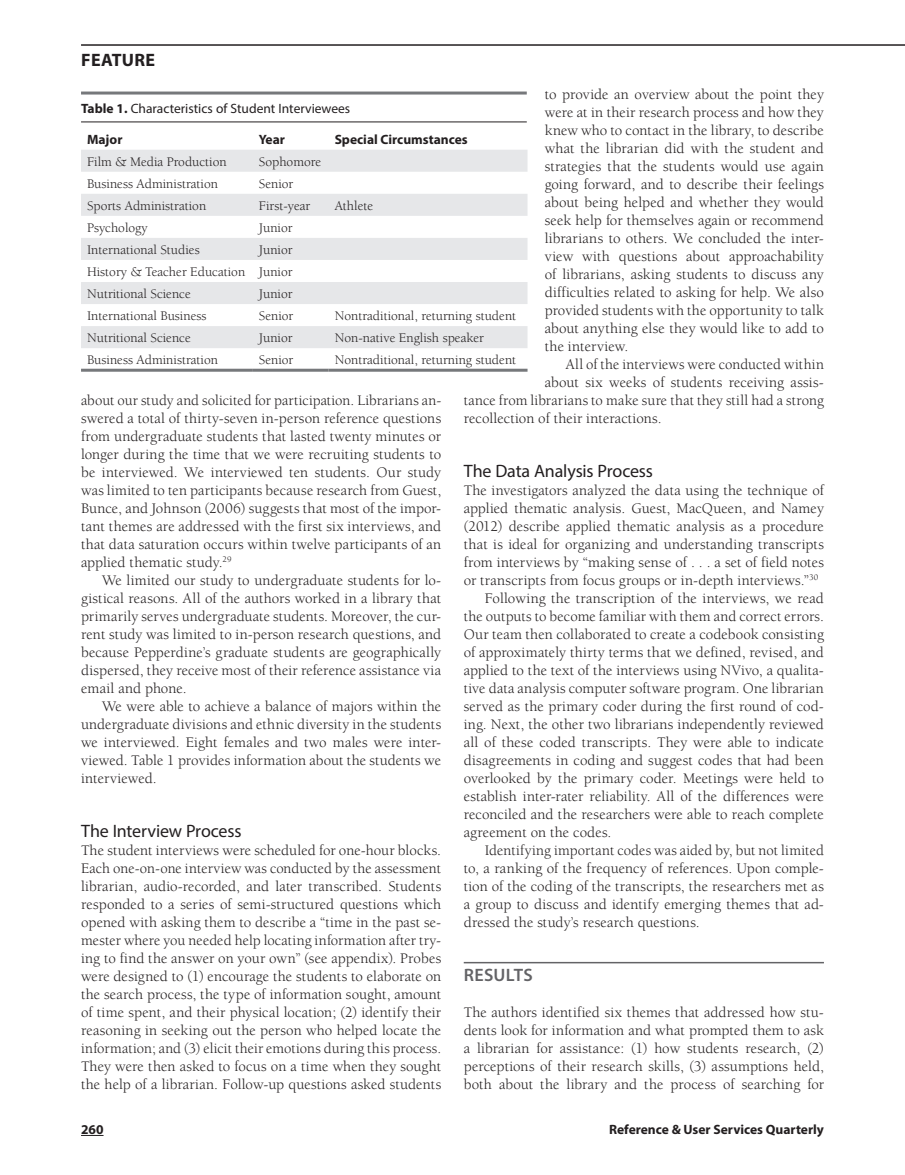
<style>
.page{position:relative;width:905px;height:1175px;background:#fff}
.page>*{position:absolute;margin:0;border:0;box-sizing:border-box;transform-origin:0 0}
.t1{font:18px "Myriad Pro";letter-spacing:-.01em;color:#231f20}
.t2{font:700 18px "Myriad Pro";letter-spacing:.02em;color:#231f20}
.t3{font:600 18px "Myriad Pro";letter-spacing:.015em;color:#636366}
.t4{font:15px/18px "Berkeley";letter-spacing:.005em;color:#231f20;text-align:justify}
.t5{font:13.5px/22px "Berkeley";color:#231f20;text-align:justify}
.t6{font:700 13.5px "Myriad Pro";color:#231f20}
.t7{font:13.5px "Myriad Pro";color:#231f20}
.s1{font-weight:700}
</style>
<div class="page">
<svg style="left:81px;top:1135px;width:22px;height:1px"></svg>
<hr style="left:81px;top:44px;width:823px;height:2px;background:#231f20">
<hr style="left:464px;top:962px;width:360px;height:1px;background:#636366">
<hr style="left:81px;top:92px;width:445px;height:2px;background:#76787b">
<hr style="left:81px;top:122px;width:445px;height:1px;background:#231f20">
<svg style="left:81px;top:150px;width:446px;height:198px;fill:#e6e7e9"></svg>
<hr style="left:81px;top:369px;width:172px;height:3px;background:#76787b">
<hr style="left:253px;top:369px;width:75px;height:3px;background:#76787b">
<hr style="left:328px;top:369px;width:199px;height:3px;background:#76787b">
<p class="t2" style="left:81px;top:48px;width:75px">FEATURE</p>
<p class="t4" style="left:544px;top:86px;width:281px">to provide an overview about the point they were at in their research process and how they knew who to contact in the library, to describe what the librarian did with the student and strategies that the students would use again going forward, and to describe their feelings about being helped and whether they would seek help for themselves again or recommend librarians to others. We concluded the inter&shy;view with questions about approachability of librarians, asking students to discuss any difficulties related to asking for help. We also provided students with the opportunity to talk about anything else they would like to add to the interview.</p>
<p class="t4" style="left:566px;top:356px;width:260px">All of the interviews were conducted within</p>
<p class="t4" style="left:544px;top:374px;width:280px">about six weeks of students receiving assis-</p>
<p class="t4" style="left:464px;top:392px;width:361px">tance from librarians to make sure that they still had a strong</p>
<p class="t4" style="left:464px;top:410px;width:199px">recollection of their interactions.</p>
<p class="t7" style="left:81px;top:100px;width:271px"><span class="s1">Table 1.</span> Characteristics of Student Interviewees</p>
<p class="t6" style="left:87px;top:130px;width:37px">Major</p>
<p class="t6" style="left:259px;top:130px;width:28px">Year</p>
<p class="t6" style="left:334px;top:130px;width:134px">Special Circumstances</p>
<p class="t5" style="left:87px;top:151px;width:141px">Film &amp; Media Production</p>
<p class="t5" style="left:259px;top:151px;width:64px">Sophomore</p>
<p class="t5" style="left:87px;top:173px;width:132px">Business Administration</p>
<p class="t5" style="left:259px;top:173px;width:36px">Senior</p>
<p class="t5" style="left:87px;top:195px;width:121px">Sports Administration</p>
<p class="t5" style="left:259px;top:195px;width:53px">First-year</p>
<p class="t5" style="left:334px;top:195px;width:40px">Athlete</p>
<p class="t5" style="left:87px;top:217px;width:62px">Psychology</p>
<p class="t5" style="left:259px;top:217px;width:35px">Junior</p>
<p class="t5" style="left:87px;top:239px;width:114px">International Studies</p>
<p class="t5" style="left:87px;top:239px;width:207px;text-indent:172px">Junior History &amp; Teacher Education Junior Nutritional Science</p>
<p class="t5" style="left:259px;top:283px;width:35px">Junior</p>
<p class="t5" style="left:87px;top:305px;width:121px">International Business</p>
<p class="t5" style="left:259px;top:305px;width:36px">Senior</p>
<p class="t5" style="left:334px;top:305px;width:183px">Nontraditional, returning student</p>
<p class="t5" style="left:87px;top:327px;width:105px">Nutritional Science</p>
<p class="t5" style="left:259px;top:327px;width:35px">Junior</p>
<p class="t5" style="left:334px;top:327px;width:151px">Non-native English speaker</p>
<p class="t5" style="left:87px;top:349px;width:132px">Business Administration</p>
<p class="t5" style="left:259px;top:349px;width:36px">Senior</p>
<p class="t5" style="left:334px;top:349px;width:183px">Nontraditional, returning student</p>
<p class="t4" style="left:81px;top:392px;width:362px">about our study and solicited for participation. Librarians an&shy;swered a total of thirty-seven in-person reference questions from undergraduate students that lasted twenty minutes or longer during the time that we were recruiting students to be interviewed. We interviewed ten students. Our study was limited to ten participants because research from Guest, Bunce, and Johnson (2006) suggests that most of the impor&shy;tant themes are addressed with the first six interviews, and that data saturation occurs within twelve participants of an applied thematic study.<sup>29</sup></p>
<p class="t4" style="left:81px;top:572px;width:362px;text-indent:21px">We limited our study to undergraduate students for lo&shy;gistical reasons. All of the authors worked in a library that primarily serves undergraduate students. Moreover, the cur&shy;rent study was limited to in-person research questions, and because Pepperdine’s graduate students are geographically dispersed, they receive most of their reference assistance via email and phone.</p>
<p class="t4" style="left:81px;top:698px;width:362px;text-indent:21px">We were able to achieve a balance of majors within the undergraduate divisions and ethnic diversity in the students we interviewed. Eight females and two males were inter&shy;viewed. Table 1 provides information about the students we interviewed.</p>
<p class="t1" style="left:464px;top:460px;width:191px">The Data Analysis Process</p>
<p class="t4" style="left:464px;top:482px;width:362px">The investigators analyzed the data using the technique of</p>
<p class="t4" style="left:464px;top:500px;width:362px">applied thematic analysis. Guest, MacQueen, and Namey</p>
<p class="t4" style="left:464px;top:518px;width:362px">(2012) describe applied thematic analysis as a procedure</p>
<p class="t4" style="left:464px;top:536px;width:361px">that is ideal for organizing and understanding transcripts</p>
<p class="t4" style="left:464px;top:554px;width:362px">from interviews by “making sense of . . . a set of field notes</p>
<p class="t4" style="left:464px;top:572px;width:356px">or transcripts from focus groups or in-depth interviews.”<sup>30</sup></p>
<p class="t4" style="left:484px;top:590px;width:340px">Following the transcription of the interviews, we read</p>
<p class="t4" style="left:464px;top:608px;width:361px">the outputs to become familiar with them and correct errors.</p>
<p class="t4" style="left:464px;top:626px;width:362px">Our team then collaborated to create a codebook consisting</p>
<p class="t4" style="left:464px;top:644px;width:361px">of approximately thirty terms that we defined, revised, and</p>
<p class="t4" style="left:464px;top:662px;width:361px">applied to the text of the interviews using NVivo, a qualita-</p>
<p class="t4" style="left:464px;top:680px;width:362px">tive data analysis computer software program. One librarian</p>
<p class="t4" style="left:464px;top:698px;width:361px">served as the primary coder during the first round of cod-</p>
<p class="t4" style="left:464px;top:716px;width:361px">ing. Next, the other two librarians independently reviewed</p>
<p class="t4" style="left:464px;top:734px;width:362px">all of these coded transcripts. They were able to indicate</p>
<p class="t4" style="left:464px;top:752px;width:361px">disagreements in coding and suggest codes that had been</p>
<p class="t4" style="left:464px;top:770px;width:361px">overlooked by the primary coder. Meetings were held to</p>
<p class="t4" style="left:464px;top:788px;width:362px">establish inter-rater reliability. All of the differences were</p>
<p class="t4" style="left:464px;top:806px;width:362px">reconciled and the researchers were able to reach complete</p>
<p class="t4" style="left:464px;top:824px;width:149px">agreement on the codes.</p>
<p class="t4" style="left:484px;top:842px;width:341px">Identifying important codes was aided by, but not limited</p>
<p class="t4" style="left:464px;top:860px;width:361px">to, a ranking of the frequency of references. Upon comple-</p>
<p class="t4" style="left:464px;top:878px;width:361px">tion of the coding of the transcripts, the researchers met as</p>
<p class="t4" style="left:464px;top:896px;width:361px">a group to discuss and identify emerging themes that ad-</p>
<p class="t4" style="left:464px;top:914px;width:237px">dressed the study’s research questions.</p>
<p class="t3" style="left:464px;top:964px;width:70px">RESULTS</p>
<p class="t4" style="left:464px;top:1004px;width:362px">The authors identified six themes that addressed how stu&shy;dents look for information and what prompted them to ask a librarian for assistance: (1) how students research, (2) perceptions of their research skills, (3) assumptions held, both about the library and the process of searching for</p>
<p class="t1" style="left:81px;top:820px;width:162px">The Interview Process</p>
<p class="t4" style="left:81px;top:842px;width:362px">The student interviews were scheduled for one-hour blocks.<br>Each one-on-one interview was conducted by the assessment librarian, audio-recorded, and later transcribed. Students responded to a series of semi-structured questions which opened with asking them to describe a “time in the past se&shy;mester where you needed help locating information after try&shy;ing to find the answer on your own” (see appendix). Probes were designed to (1) encourage the students to elaborate on the search process, the type of information sought, amount of time spent, and their physical location; (2) identify their reasoning in seeking out the person who helped locate the information; and (3) elicit their emotions during this process.<br>They were then asked to focus on a time when they sought the help of a librarian. Follow-up questions asked students</p>
<p class="t6" style="left:81px;top:1120px;width:24px">260</p>
<p class="t6" style="left:609px;top:1120px;width:216px">Reference &amp; User Services Quarterly</p>
</div>
